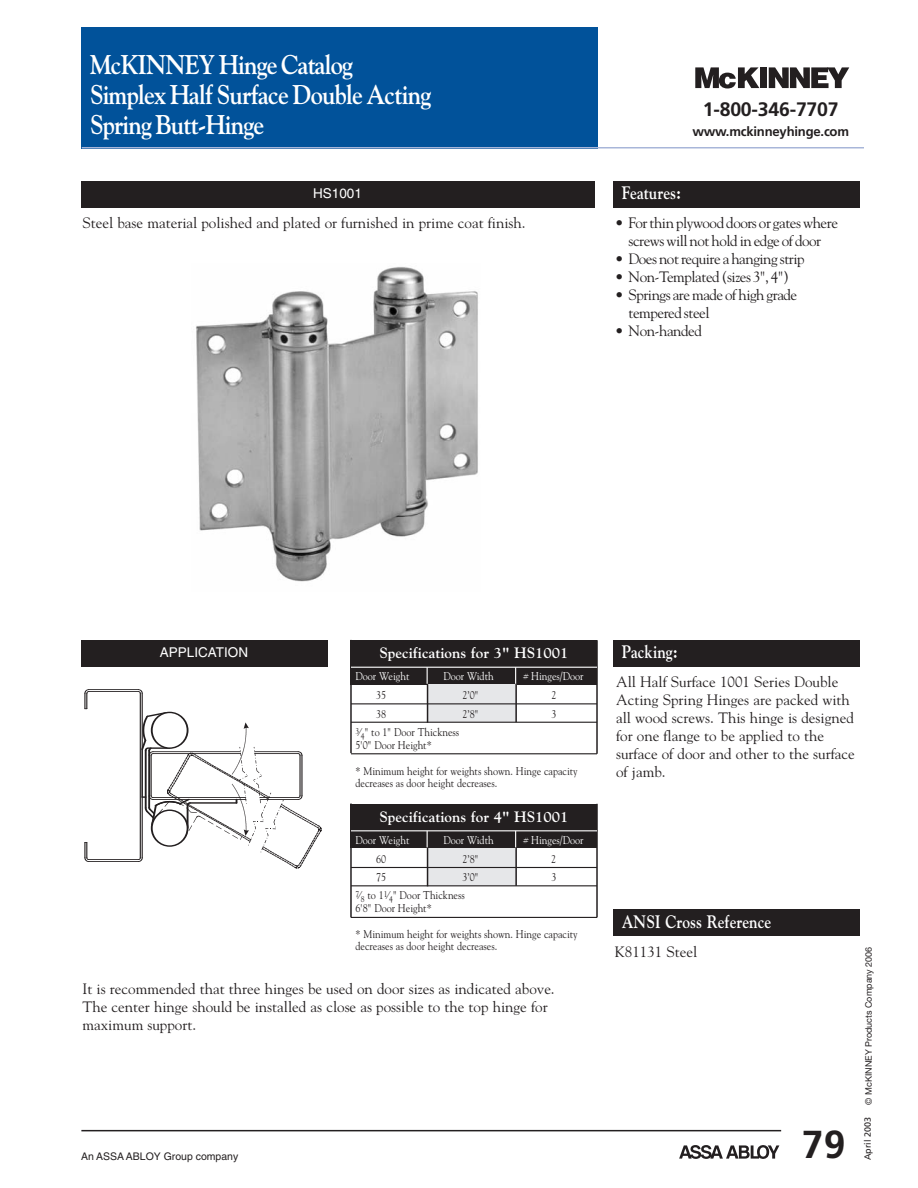
<style>
.page{position:relative;width:918px;height:1188px;background:#fff}
.page>*{position:absolute;margin:0;border:0;box-sizing:border-box;transform-origin:0 0}
.t1{font:700 39px "Frutiger";color:#231f20}
.t2{font:700 27px/30px "Goudy";letter-spacing:-.035em;color:#fff;scale:.9 1}
.t3{font:700 19.5px "Frutiger";letter-spacing:-.01em;color:#231f20}
.t4{font:700 18px "Goudy";color:#fff;scale:.85 1}
.t5{font:15px/18px "Goudy";color:#231f20}
.t6{font:15px/18px "Goudy";letter-spacing:-.03em;color:#231f20;text-align:center}
.t7{font:700 15px "Goudy";color:#fff}
.t8{font:13.5px "Helvetica";color:#fff}
.t9{font:700 13.2px "Frutiger";letter-spacing:-.015em;color:#231f20}
.t10{font:11.25px/12.8px "Goudy";color:#231f20;scale:.9 1}
.t11{font:11.25px "Goudy";color:#fff;scale:.9 1}
.t12{font:10.5px "Helvetica";color:#231f20}
.t13{font:9px "Helvetica Neue";color:#231f20}
.t14{font:9px "Frutiger";color:#231f20}
</style>
<div class="page">
<div style="left:81px;top:27px;width:516px;height:121px;background:#01529a"></div>
<hr style="left:82px;top:147px;width:782px;height:2px;background:#a8b6d9">
<svg style="left:679px;top:1145px;width:100px;height:14px"></svg>
<hr style="left:81px;top:1130px;width:700px;height:1px;background:#231f20">
<svg style="left:695px;top:67px;width:64px;height:21px"></svg>
<div style="left:761px;top:67px;width:6px;height:21px;background:#231f20"></div>
<svg style="left:769px;top:67px;width:80px;height:21px"></svg>
<div style="left:351px;top:667px;width:246px;height:17px;background:#231f20"></div>
<div style="left:81px;top:181px;width:513px;height:27px;background:#231f20"></div>
<img style="left:196px;top:267px;width:282px;height:315px">
<div style="left:613px;top:909px;width:247px;height:27px;background:#231f20"></div>
<div style="left:613px;top:181px;width:247px;height:27px;background:#231f20"></div>
<div style="left:351px;top:640px;width:246px;height:27px;background:#231f20"></div>
<div style="left:428px;top:685px;width:89px;height:37px;background:#e6e7e9"></div>
<hr style="left:351px;top:703px;width:246px;height:1px;background:#231f20">
<hr style="left:351px;top:722px;width:246px;height:1px;background:#231f20">
<hr style="left:351px;top:753px;width:246px;height:1px;background:#231f20">
<hr style="left:596px;top:640px;width:2px;height:114px;background:#231f20">
<hr style="left:515px;top:683px;width:2px;height:39px;background:#231f20">
<hr style="left:427px;top:684px;width:1px;height:39px;background:#231f20">
<hr style="left:350px;top:640px;width:2px;height:113px;background:#231f20">
<hr style="left:351px;top:667px;width:246px;height:1px;background:#fff">
<svg style="left:515px;top:667px;width:1px;height:17px"></svg>
<svg style="left:427px;top:667px;width:1px;height:17px"></svg>
<div style="left:351px;top:831px;width:246px;height:17px;background:#231f20"></div>
<div style="left:351px;top:804px;width:246px;height:27px;background:#231f20"></div>
<div style="left:428px;top:848px;width:89px;height:38px;background:#e6e7e9"></div>
<hr style="left:351px;top:867px;width:246px;height:1px;background:#231f20">
<hr style="left:351px;top:885px;width:246px;height:1px;background:#231f20">
<hr style="left:351px;top:917px;width:246px;height:1px;background:#231f20">
<hr style="left:596px;top:804px;width:2px;height:113px;background:#231f20">
<hr style="left:515px;top:847px;width:2px;height:39px;background:#231f20">
<hr style="left:427px;top:848px;width:1px;height:38px;background:#231f20">
<hr style="left:350px;top:804px;width:2px;height:113px;background:#231f20">
<hr style="left:351px;top:830px;width:246px;height:1px;background:#fff">
<svg style="left:515px;top:831px;width:1px;height:16px"></svg>
<svg style="left:427px;top:831px;width:1px;height:16px"></svg>
<div style="left:81px;top:640px;width:246px;height:27px;background:#231f20"></div>
<hr style="left:89px;top:689px;width:49px;height:1px;background:#231f20">
<hr style="left:89px;top:861px;width:49px;height:1px;background:#231f20">
<hr style="left:142px;top:693px;width:1px;height:165px;background:#231f20">
<hr style="left:140px;top:693px;width:1px;height:165px;background:#231f20">
<hr style="left:89px;top:691px;width:49px;height:1px;background:#231f20">
<hr style="left:89px;top:859px;width:49px;height:1px;background:#231f20">
<svg style="left:85px;top:842px;width:4px;height:20px"></svg>
<svg style="left:138px;top:689px;width:5px;height:5px"></svg>
<svg style="left:85px;top:689px;width:4px;height:20px"></svg>
<svg style="left:138px;top:711px;width:184px;height:157px"></svg>
<div style="left:152px;top:712px;width:36px;height:36px;background:#fff;border-radius:50%"></div>
<div style="left:151px;top:712px;width:37px;height:37px;border:2px solid #231f20;border-radius:50%"></div>
<div style="left:152px;top:810px;width:36px;height:36px;background:#fff;border-radius:50%"></div>
<div style="left:151px;top:809px;width:37px;height:38px;border:2px solid #231f20;border-radius:50%"></div>
<div style="left:613px;top:640px;width:247px;height:27px;background:#231f20"></div>
<h2 class="t2" style="left:90px;top:50px;width:381px">McKINNEY Hinge Catalog<br>Simplex Half Surface Double Acting<br>Spring Butt-Hinge</h2>
<p class="t8" style="left:313px;top:188px;width:50px">HS1001</p>
<p class="t5" style="left:82px;top:214px;width:445px">Steel base material polished and plated or furnished in prime coat finish.</p>
<h3 class="t3" style="left:703px;top:102px;width:137px">1-800-346-7707</h3>
<p class="t9" style="left:692px;top:126px;width:158px">www.mckinneyhinge.com</p>
<p class="t4" style="left:622px;top:183px;width:71px">Features:</p>
<p class="t6" style="left:615px;top:214px;width:225px">• For thin plywood doors or gates where screws will not hold in edge of door</p>
<p class="t6" style="left:615px;top:250px;width:191px">• Does not require a hanging strip</p>
<p class="t6" style="left:615px;top:268px;width:176px">• Non-Templated (sizes 3", 4")</p>
<p class="t6" style="left:628px;top:286px;width:170px;text-align:left;text-indent:-14px">• Springs are made of high grade tempered steel</p>
<p class="t6" style="left:615px;top:322px;width:88px">• Non-handed</p>
<p class="t8" style="left:160px;top:647px;width:90px">APPLICATION</p>
<p class="t4" style="left:622px;top:642px;width:67px">Packing:</p>
<p class="t7" style="left:380px;top:644px;width:190px">Specifications for 3" HS1001</p>
<p class="t11" style="left:355px;top:670px;width:61px">Door Weight</p>
<p class="t11" style="left:443px;top:670px;width:57px">Door Width</p>
<p class="t11" style="left:523px;top:670px;width:68px"># Hinges/Door</p>
<p class="t10" style="left:376px;top:689px;width:13px">35</p>
<p class="t10" style="left:463px;top:689px;width:19px">2’0"</p>
<p class="t10" style="left:551px;top:689px;width:7px">2</p>
<p class="t10" style="left:376px;top:707px;width:13px">38</p>
<p class="t10" style="left:463px;top:707px;width:19px">2’8"</p>
<p class="t10" style="left:551px;top:707px;width:7px">3</p>
<p class="t10" style="left:355px;top:726px;width:117px"><sup>3</sup>⁄<sub>4</sub>" to 1" Door Thickness<br>5'0" Door Height*</p>
<p class="t10" style="left:355px;top:765px;width:248px;line-height:12px">* Minimum height for weights shown. Hinge capacity decreases as door height decreases.</p>
<p class="t7" style="left:380px;top:808px;width:190px">Specifications for 4" HS1001</p>
<p class="t11" style="left:355px;top:833px;width:61px">Door Weight</p>
<p class="t11" style="left:444px;top:833px;width:57px">Door Width</p>
<p class="t11" style="left:523px;top:833px;width:68px"># Hinges/Door</p>
<p class="t10" style="left:376px;top:852px;width:13px">60</p>
<p class="t10" style="left:463px;top:852px;width:19px">2’8"</p>
<p class="t10" style="left:551px;top:852px;width:7px">2</p>
<p class="t10" style="left:376px;top:871px;width:13px">75</p>
<p class="t10" style="left:463px;top:871px;width:19px">3’0"</p>
<p class="t10" style="left:551px;top:871px;width:7px">3</p>
<p class="t10" style="left:355px;top:889px;width:123px"><sup>7</sup>⁄<sub>8</sub> to 1<sup>1</sup>⁄<sub>4</sub>" Door Thickness<br>6'8" Door Height*</p>
<p class="t10" style="left:355px;top:928px;width:248px;line-height:12px">* Minimum height for weights shown. Hinge capacity decreases as door height decreases.</p>
<p class="t5" style="left:616px;top:673px;width:240px">All Half Surface 1001 Series Double<br>Acting Spring Hinges are packed with all wood screws. This hinge is designed for one flange to be applied to the surface of door and other to the surface of jamb.</p>
<p class="t4" style="left:622px;top:911px;width:177px">ANSI Cross Reference</p>
<p class="t5" style="left:615px;top:942px;width:84px">K81131 Steel</p>
<p class="t5" style="left:82px;top:980px;width:474px">It is recommended that three hinges be used on door sizes as indicated above.<br>The center hinge should be installed as close as possible to the top hinge for maximum support.</p>
<p class="t12" style="left:81px;top:1153px;width:159px">An ASSA ABLOY Group company</p>
<h1 class="t1" style="left:802px;top:1129px;width:45px">79</h1>
<p class="t13" style="left:865px;top:1105px;width:159px;rotate:-90deg">© McKINNEY Products Company 2006</p>
<p class="t14" style="left:864px;top:1160px;width:45px;rotate:-90deg">April 2003</p>
</div>
